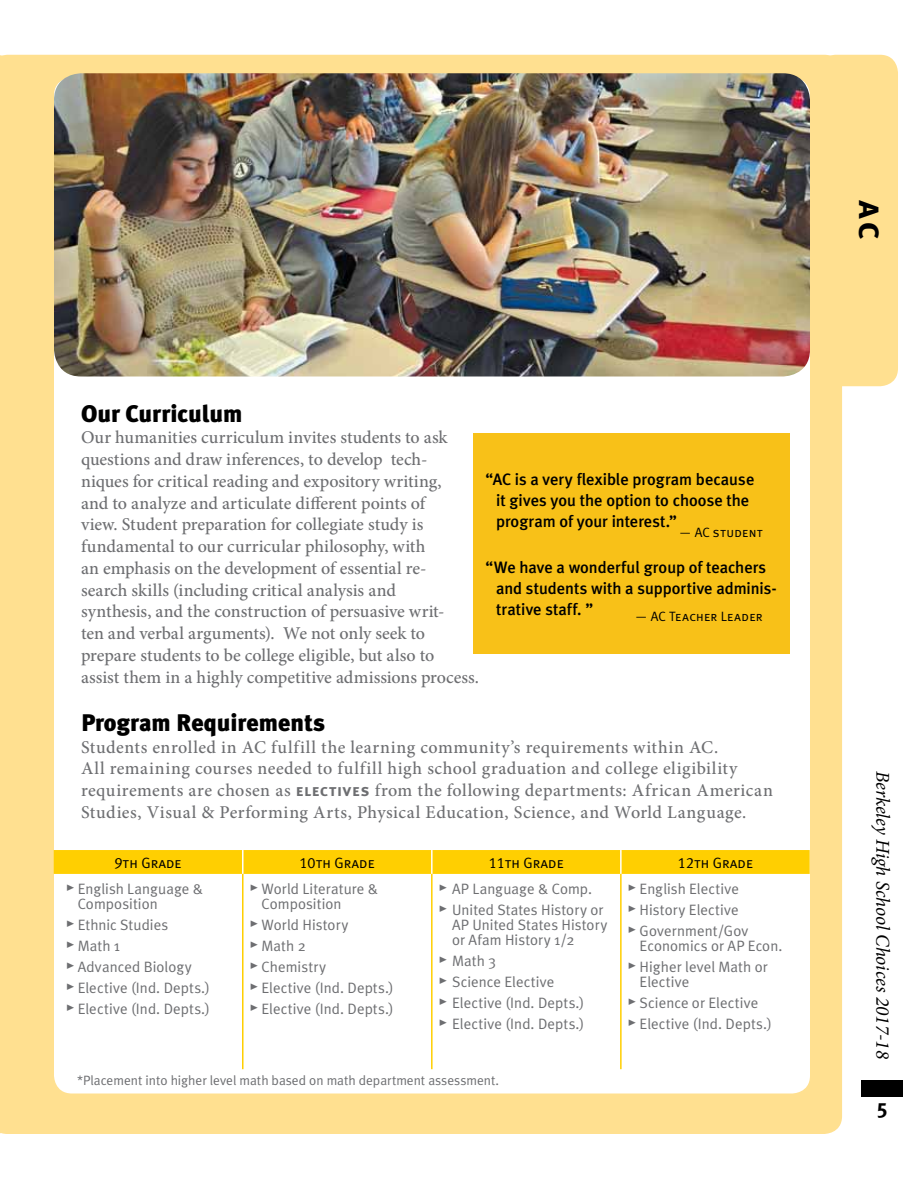
<style>
.page{position:relative;width:918px;height:1188px;background:#fff}
.page>*{position:absolute;margin:0;border:0;box-sizing:border-box;transform-origin:0 0}
.t1{font:36px "Meta Plus Bold Caps";color:#000}
.t2{font:900 24px "Meta Plus";color:#000}
.t3{font:700 21px "Meta Plus";color:#000}
.t4{font:italic 19.5px "Minion Pro";letter-spacing:-.005em;color:#000}
.t5{font:500 18px/21.8px "Minion Pro";letter-spacing:.01em;color:#6d6e71}
.t6{font:500 18px/21.8px "Minion Pro";letter-spacing:.03em;color:#6d6e71}
.t7{font:500 16.5px/21px "Meta Plus";letter-spacing:-.005em;color:#000}
.t8{font:15px/15px "Meta Plus Normal";letter-spacing:.005em;color:#6d6e71}
.t9{font:15px "Meta Plus Normal Caps";color:#000}
.t10{font:13.5px "Meta Plus Normal";color:#6d6e71}
.t11{font:13.5px "Meta Plus Normal Caps";letter-spacing:.01em;color:#000}
.s1{font-family:"Meta Plus Bold Caps";font-weight:400;font-size:16.5px}
.s2{font-family:"Meta Plus Bold Caps";font-size:18px}
.s3{font-family:"Meta Plus Bold Caps";font-size:18px;color:#fff}
</style>
<div class="page">
<div style="left:861px;top:1081px;width:42px;height:16px;background:#000"></div>
<div style="left:0;top:55px;width:842px;height:1079px;background:#ffe090"></div>
<div style="left:817px;top:55px;width:81px;height:331px;background:#ffe090;border-radius:18px"></div>
<div style="left:54px;top:78px;width:756px;height:1016px;background:#fff;border-radius:18px"></div>
<div style="left:474px;top:433px;width:316px;height:221px;background:#f8c118"></div>
<div style="left:54px;top:850px;width:756px;height:24px;background:#ffcf01"></div>
<hr style="left:242px;top:850px;width:2px;height:24px;background:#fff">
<hr style="left:431px;top:850px;width:2px;height:24px;background:#fff">
<hr style="left:620px;top:850px;width:2px;height:24px;background:#fff">
<hr style="left:242px;top:874px;width:2px;height:195px;background:#ffcf01">
<hr style="left:431px;top:874px;width:2px;height:195px;background:#ffcf01">
<hr style="left:620px;top:874px;width:2px;height:195px;background:#ffcf01">
<img style="left:54px;top:73px;width:756px;height:303px">
<h2 class="t2" style="left:81px;top:399px;width:163px">Our Curriculum</h2>
<p class="t5" style="left:81px;top:427px;width:400px">Our humanities curriculum invites students to ask questions and draw inferences, to develop tech&shy;niques for critical reading and expository writing,<br>and to analyze and articulate different points of<br>view. Student preparation for collegiate study is fundamental to our curricular philosophy, with<br>an emphasis on the development of essential re-<br>search skills (including critical analysis and<br>synthesis, and the construction of persuasive writ-<br>ten and verbal arguments). We not only seek to prepare students to be college eligible, but also to<br>assist them in a highly competitive admissions process.</p>
<p class="t7" style="left:496px;top:468px;width:260px;text-indent:-11px">“AC is a very flexible program because it gives you the option to choose the program of your interest.”</p>
<p class="t11" style="left:679px;top:525px;width:86px">— AC student</p>
<p class="t7" style="left:496px;top:557px;width:282px;text-indent:-10px">“We have a wonderful group of teachers and students with a supportive adminis&shy;trative staff. ”</p>
<p class="t11" style="left:635px;top:609px;width:130px">— AC Teacher Leader</p>
<h2 class="t2" style="left:81px;top:708px;width:246px">Program Requirements</h2>
<p class="t6" style="left:81px;top:736px;width:693px">Students enrolled in AC fulfill the learning community’s requirements within AC.<br>All remaining courses needed to fulfill high school graduation and college eligibility requirements are chosen as <span class="s1">electives</span> from the following departments: African American Studies, Visual &amp; Performing Arts, Physical Education, Science, and World Language.</p>
<p class="t9" style="left:115px;top:854px;width:69px">9th Grade</p>
<p class="t9" style="left:300px;top:854px;width:77px">10th Grade</p>
<p class="t9" style="left:489px;top:854px;width:77px">11th Grade</p>
<p class="t9" style="left:678px;top:854px;width:77px">12th Grade</p>
<p class="t8" style="left:78px;top:881px;width:127px;text-indent:-12px"><span class="s2">•</span> English Language &amp;<br>Composition</p>
<p class="t8" style="left:66px;top:917px;width:104px"><span class="s2">•</span> Ethnic Studies</p>
<p class="t8" style="left:66px;top:938px;width:56px"><span class="s2">•</span> Math 1</p>
<p class="t8" style="left:66px;top:959px;width:128px"><span class="s2">•</span> Advanced Biology</p>
<p class="t8" style="left:66px;top:980px;width:146px"><span class="s2">•</span> Elective (Ind. Depts.)</p>
<p class="t8" style="left:66px;top:1001px;width:146px"><span class="s2">•</span> Elective (Ind. Depts.)</p>
<p class="t8" style="left:628px;top:881px;width:113px"><span class="s2">•</span> English Elective</p>
<p class="t8" style="left:628px;top:902px;width:113px"><span class="s2">•</span> History Elective</p>
<p class="t8" style="left:628px;top:923px;width:122px"><span class="s2">•</span> Government/Gov</p>
<p class="t8" style="left:628px;top:938px;width:156px"><span class="s3">•</span> Economics or AP Econ.</p>
<p class="t8" style="left:640px;top:959px;width:142px;text-indent:-12px"><span class="s2">•</span> Higher level Math or <span class="s3">•<br></span>Elective</p>
<p class="t8" style="left:628px;top:995px;width:132px"><span class="s2">•</span> Science or Elective</p>
<p class="t8" style="left:628px;top:1016px;width:146px"><span class="s2">•</span> Elective (Ind. Depts.)</p>
<p class="t8" style="left:262px;top:881px;width:118px;text-indent:-12px"><span class="s2">•</span> World Literature &amp;<br>Composition</p>
<p class="t8" style="left:250px;top:917px;width:100px"><span class="s2">•</span> World History</p>
<p class="t8" style="left:250px;top:938px;width:58px"><span class="s2">•</span> Math 2</p>
<p class="t8" style="left:250px;top:959px;width:78px"><span class="s2">•</span> Chemistry</p>
<p class="t8" style="left:250px;top:980px;width:146px"><span class="s2">•</span> Elective (Ind. Depts.)</p>
<p class="t8" style="left:250px;top:1001px;width:146px"><span class="s2">•</span> Elective (Ind. Depts.)</p>
<p class="t8" style="left:439px;top:881px;width:155px"><span class="s2">•</span> AP Language &amp; Comp.</p>
<p class="t8" style="left:452px;top:902px;width:157px;text-indent:-14px"><span class="s2">•</span> United States History or<br>AP United States History or Afam History 1/2</p>
<p class="t8" style="left:439px;top:953px;width:59px"><span class="s2">•</span> Math 3</p>
<p class="t8" style="left:439px;top:974px;width:117px"><span class="s2">•</span> Science Elective</p>
<p class="t8" style="left:439px;top:995px;width:147px"><span class="s2">•</span> Elective (Ind. Depts.)</p>
<p class="t8" style="left:439px;top:1016px;width:147px"><span class="s2">•</span> Elective (Ind. Depts.)</p>
<p class="t10" style="left:77px;top:1073px;width:423px">*Placement into higher level math based on math department assessment.</p>
<h1 class="t1" style="left:892px;top:200px;width:40px;rotate:90deg">ac</h1>
<p class="t4" style="left:896px;top:771px;width:290px;rotate:90deg">Berkeley High School Choices 2017-18</p>
<p class="t3" style="left:877px;top:1095px;width:12px">5</p>
</div>
